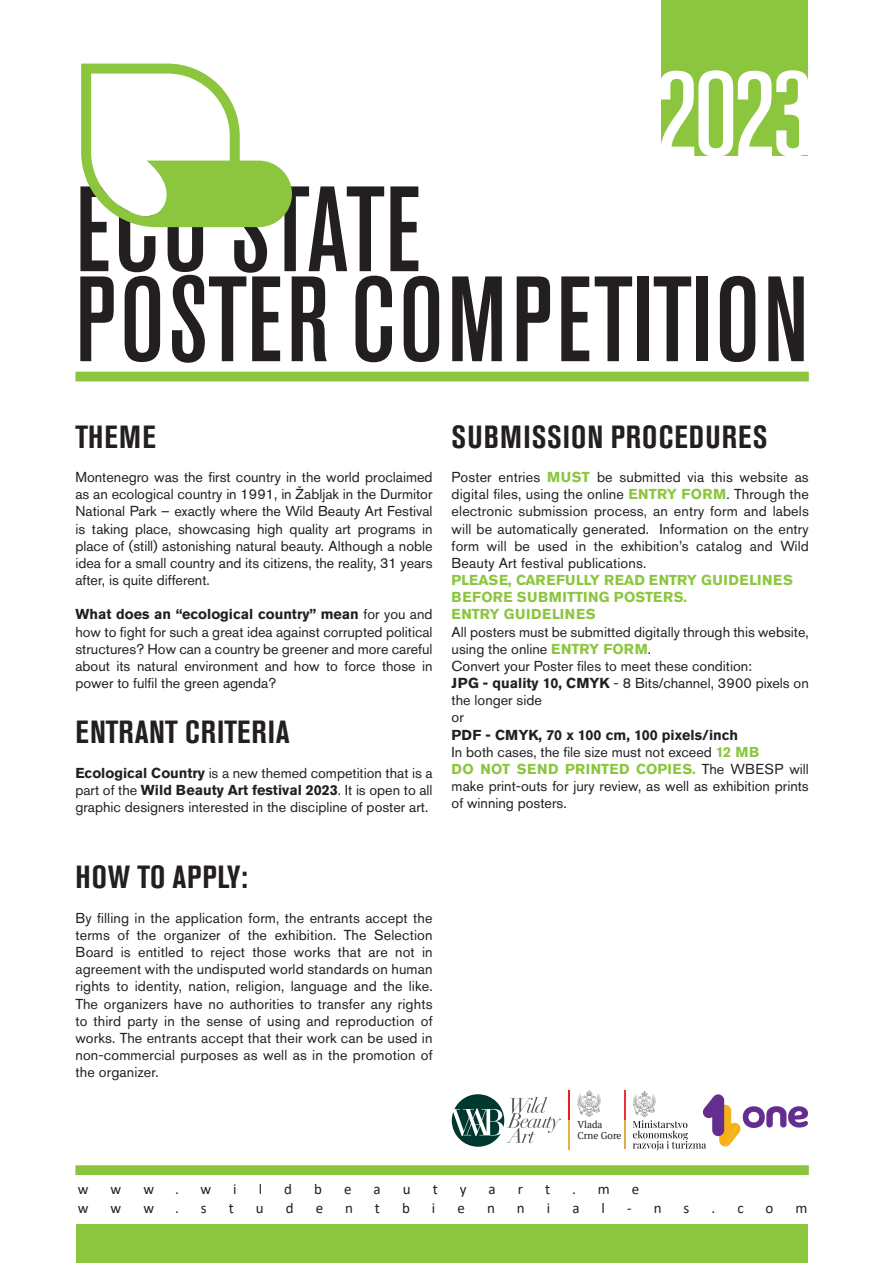
<style>
.page{position:relative;width:893px;height:1263px;background:#fff}
.page>*{position:absolute;margin:0;border:0;box-sizing:border-box;transform-origin:0 0}
.t1{font:500 condensed 120px/90px "Akzidenz Grotesk Pro";letter-spacing:.025em;color:#231f20}
.t2{font:500 condensed 120px "Akzidenz Grotesk Pro";color:#fff}
.t3{font:700 condensed 31.8px "Akzidenz Grotesk Pro";letter-spacing:.035em;color:#231f20}
.Text_body{font:15px "Calibri";color:#231f20}
.t4{font:14.25px/17.1px "Akzidenz Grotesk Pro";color:#231f20;text-align:justify}
.t5{font:700 14.25px "Akzidenz Grotesk Pro";color:#8bc63e}
.t6{font:700 14.25px "Akzidenz Grotesk Pro";color:#231f20}
.t7{font:700 14.25px "Akzidenz Grotesk Pro";letter-spacing:.02em;color:#8bc63e}
.t8{font:700 14.25px "Akzidenz Grotesk Pro";letter-spacing:.04em;color:#8bc63e}
.t9{font:9.9px/10.6px "PT Serif";color:#231f20}
.s1{font-weight:700}
.s2{font-weight:700;color:#8bc63e}
</style>
<div class="page">
<div style="left:661px;top:0;width:147px;height:155px;background:#8bc63e"></div>
<svg style="left:81px;top:64px;width:211px;height:163px"></svg>
<div style="left:75px;top:372px;width:734px;height:9px;background:#8bc63e"></div>
<div style="left:800px;top:86px;width:25px;height:69px;background:#fff"></div>
<div style="left:76px;top:1224px;width:732px;height:39px;background:#8bc63e"></div>
<svg style="left:452px;top:1094px;width:109px;height:53px"></svg>
<hr style="left:624px;top:1091px;width:2px;height:30px;background:#ed3235">
<hr style="left:624px;top:1120px;width:2px;height:29px;background:#e0ad45">
<hr style="left:569px;top:1090px;width:1px;height:31px;background:#ec1c24">
<hr style="left:569px;top:1120px;width:1px;height:30px;background:#e6b239">
<svg style="left:577px;top:1090px;width:24px;height:27px"></svg>
<svg style="left:633px;top:1091px;width:175px;height:59px"></svg>
<div style="left:75px;top:1165px;width:734px;height:10px;background:#8bc63e"></div>
<p class="t2" style="left:656px;top:36px;width:161px">2023</p>
<p class="t1" style="left:75px;top:181px;width:734px">ECO STATE<br>POSTER COMPETITION</p>
<p class="t3" style="left:75px;top:416px;width:82px">THEME</p>
<p class="t4" style="left:75px;top:468px;width:359px">Montenegro was the first country in the world proclaimed as an ecological country in 1991, in Žabljak in the Durmitor National Park – exactly where the Wild Beauty Art Festival is taking place, showcasing high quality art programs in place of (still) astonishing natural beauty. Although a noble idea for a small country and its citizens, the reality, 31 years after, is quite different.</p>
<p class="t4" style="left:75px;top:606px;width:359px"><span class="s1">What does an “ecological country” mean</span> for you and how to fight for such a great idea against corrupted political structures? How can a country be greener and more careful about its natural environment and how to force those in power to fulfil the green agenda?</p>
<p class="t3" style="left:75px;top:712px;width:216px">ENTRANT CRITERIA</p>
<p class="t4" style="left:75px;top:764px;width:359px"><span class="s1">Ecological Country</span> is a new themed competition that is a part of the <span class="s1">Wild Beauty Art festival 2023</span>. It is open to all graphic designers interested in the discipline of poster art.</p>
<p class="t3" style="left:452px;top:416px;width:317px">SUBMISSION PROCEDURES</p>
<p class="t4" style="left:452px;top:468px;width:359px">Poster entries <span class="s2">MUST</span> be submitted via this website as digital files, using the online <span class="s2">ENTRY FORM</span>. Through the electronic submission process, an entry form and labels will be automatically generated. Information on the entry form will be used in the exhibition’s catalog and Wild Beauty Art festival publications.</p>
<p class="t5" style="left:452px;top:571px;width:343px">PLEASE, CAREFULLY READ ENTRY GUIDELINES</p>
<p class="t7" style="left:452px;top:588px;width:237px">BEFORE SUBMITTING POSTERS.</p>
<p class="t8" style="left:452px;top:605px;width:146px">ENTRY GUIDELINES</p>
<p class="t4" style="left:452px;top:623px;width:359px">All posters must be submitted digitally through this website, using the online <span class="s2">ENTRY FORM</span>.</p>
<p class="t4" style="left:452px;top:657px;width:302px">Convert your Poster files to meet these condition:</p>
<p class="t4" style="left:452px;top:674px;width:359px"><span class="s1">JPG - quality 10, CMYK</span> - 8 Bits/channel, 3900 pixels on the longer side</p>
<p class="t4" style="left:452px;top:709px;width:14px">or</p>
<p class="t6" style="left:452px;top:725px;width:288px">PDF - CMYK, 70 x 100 cm, 100 pixels/inch</p>
<p class="t4" style="left:452px;top:743px;width:309px">In both cases, the file size must not exceed <span class="s2">12 MB</span></p>
<p class="t4" style="left:452px;top:760px;width:359px"><span class="s2">DO NOT SEND PRINTED COPIES.</span> The WBESP will make print-outs for jury review, as well as exhibition prints of winning posters.</p>
<p class="t3" style="left:75px;top:857px;width:174px">HOW TO APPLY:</p>
<p class="t4" style="left:75px;top:909px;width:359px">By filling in the application form, the entrants accept the terms of the organizer of the exhibition. The Selection Board is entitled to reject those works that are not in agreement with the undisputed world standards on human rights to identity, nation, religion, language and the like.<br>The organizers have no authorities to transfer any rights to third party in the sense of using and reproduction of works. The entrants accept that their work can be used in non-commercial purposes as well as in the promotion of the organizer.</p>
<p class="t9" style="left:577px;top:1119px;width:46px">Vlada<br>Crne Gore</p>
<p class="Text_body" style="left:78px;top:1179px;width:12px">w</p>
<p class="Text_body" style="left:110px;top:1179px;width:12px">w</p>
<p class="Text_body" style="left:143px;top:1179px;width:12px">w</p>
<p class="Text_body" style="left:175px;top:1179px;width:5px">.</p>
<p class="Text_body" style="left:200px;top:1179px;width:12px">w</p>
<p class="Text_body" style="left:233px;top:1179px;width:5px">i</p>
<p class="Text_body" style="left:259px;top:1179px;width:5px">l</p>
<p class="Text_body" style="left:284px;top:1179px;width:9px">d</p>
<p class="Text_body" style="left:314px;top:1179px;width:9px">b</p>
<p class="Text_body" style="left:344px;top:1179px;width:9px">e</p>
<p class="Text_body" style="left:374px;top:1179px;width:9px">a</p>
<p class="Text_body" style="left:403px;top:1179px;width:9px">u</p>
<p class="Text_body" style="left:433px;top:1179px;width:7px">t</p>
<p class="Text_body" style="left:460px;top:1179px;width:8px">y</p>
<p class="Text_body" style="left:488px;top:1179px;width:9px">a</p>
<p class="Text_body" style="left:518px;top:1179px;width:7px">r</p>
<p class="Text_body" style="left:545px;top:1179px;width:7px">t</p>
<p class="Text_body" style="left:572px;top:1179px;width:5px">.</p>
<p class="Text_body" style="left:598px;top:1179px;width:13px">m</p>
<p class="Text_body" style="left:632px;top:1179px;width:9px">e</p>
<p class="Text_body" style="left:78px;top:1198px;width:12px">w</p>
<p class="Text_body" style="left:110px;top:1198px;width:12px">w</p>
<p class="Text_body" style="left:143px;top:1198px;width:12px">w</p>
<p class="Text_body" style="left:175px;top:1198px;width:5px">.</p>
<p class="Text_body" style="left:201px;top:1198px;width:7px">s</p>
<p class="Text_body" style="left:229px;top:1198px;width:7px">t</p>
<p class="Text_body" style="left:256px;top:1198px;width:9px">u</p>
<p class="Text_body" style="left:286px;top:1198px;width:9px">d</p>
<p class="Text_body" style="left:316px;top:1198px;width:9px">e</p>
<p class="Text_body" style="left:345px;top:1198px;width:9px">n</p>
<p class="Text_body" style="left:375px;top:1198px;width:7px">t</p>
<p class="Text_body" style="left:402px;top:1198px;width:9px">b</p>
<p class="Text_body" style="left:432px;top:1198px;width:5px">i</p>
<p class="Text_body" style="left:457px;top:1198px;width:9px">e</p>
<p class="Text_body" style="left:487px;top:1198px;width:9px">n</p>
<p class="Text_body" style="left:517px;top:1198px;width:9px">n</p>
<p class="Text_body" style="left:547px;top:1198px;width:5px">i</p>
<p class="Text_body" style="left:572px;top:1198px;width:9px">a</p>
<p class="Text_body" style="left:602px;top:1198px;width:5px">l</p>
<p class="Text_body" style="left:627px;top:1198px;width:36px">- n</p>
<p class="Text_body" style="left:684px;top:1198px;width:7px">s</p>
<p class="Text_body" style="left:711px;top:1198px;width:5px">.</p>
<p class="Text_body" style="left:737px;top:1198px;width:8px">c</p>
<p class="Text_body" style="left:766px;top:1198px;width:9px">o</p>
<p class="Text_body" style="left:796px;top:1198px;width:13px">m</p>
</div>
